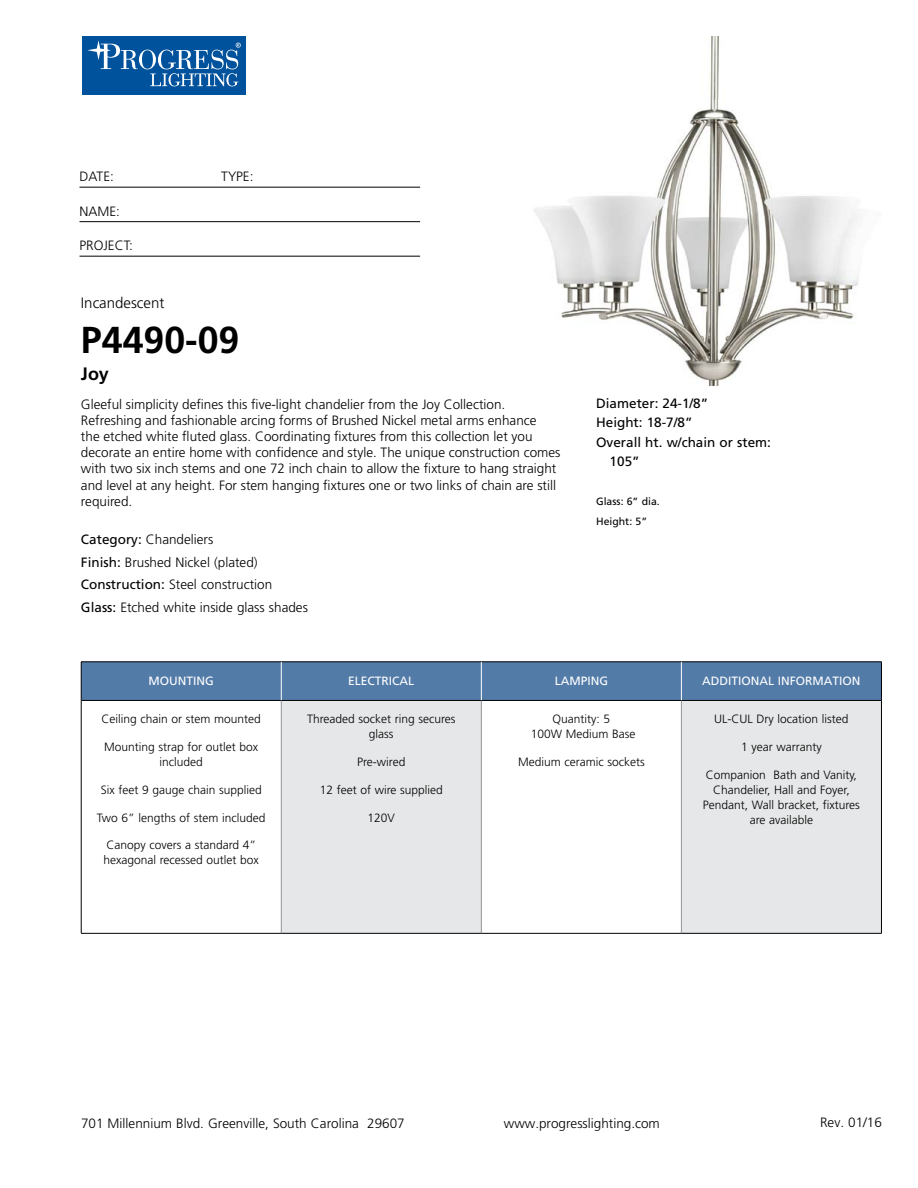
<style>
.page{position:relative;width:918px;height:1188px;background:#fff}
.page>*{position:absolute;margin:0;border:0;box-sizing:border-box;transform-origin:0 0}
.t1{font:700 37.5px "Frutiger";color:#000}
.t2{font:700 18px "Frutiger";color:#000}
.t3{font:300 15px "Frutiger";color:#000}
.t4{font:300 13.5px/16.2px "Frutiger";color:#000}
.t5{font:13.5px "Frutiger";color:#000}
.t6{font:300 12px/15px "Frutiger";color:#000;text-align:center}
.t7{font:12px "Frutiger";color:#fff}
.t8{font:10.5px/19.5px "Frutiger";color:#000}
.s1{font-weight:400}
</style>
<div class="page">
<div style="left:82px;top:36px;width:164px;height:59px;background:#00529c"></div>
<svg style="left:139px;top:50px;width:17px;height:19px"></svg>
<div style="left:142px;top:50px;width:11px;height:19px;background:#00529c;border-radius:50%"></div>
<svg style="left:87px;top:40px;width:51px;height:29px"></svg>
<svg style="left:150px;top:43px;width:91px;height:43px"></svg>
<hr style="left:80px;top:187px;width:340px;height:1px;background:#000">
<hr style="left:80px;top:221px;width:340px;height:1px;background:#000">
<hr style="left:80px;top:256px;width:340px;height:1px;background:#000">
<div style="left:82px;top:663px;width:799px;height:37px;background:#527ba8"></div>
<div style="left:281px;top:700px;width:200px;height:233px;background:#e6e7e8"></div>
<div style="left:681px;top:700px;width:200px;height:233px;background:#e6e7e8"></div>
<hr style="left:281px;top:701px;width:1px;height:232px;background:#939598">
<hr style="left:481px;top:701px;width:1px;height:232px;background:#939598">
<hr style="left:681px;top:701px;width:1px;height:232px;background:#939598">
<hr style="left:81px;top:700px;width:200px;height:1px;background:#000">
<hr style="left:281px;top:700px;width:200px;height:1px;background:#000">
<hr style="left:481px;top:700px;width:200px;height:1px;background:#000">
<hr style="left:681px;top:700px;width:200px;height:1px;background:#000">
<hr style="left:81px;top:933px;width:200px;height:1px;background:#000">
<hr style="left:281px;top:933px;width:200px;height:1px;background:#000">
<hr style="left:481px;top:933px;width:200px;height:1px;background:#000">
<hr style="left:681px;top:933px;width:201px;height:1px;background:#000">
<hr style="left:81px;top:662px;width:200px;height:1px;background:#000">
<hr style="left:81px;top:662px;width:1px;height:38px;background:#000">
<hr style="left:281px;top:662px;width:200px;height:1px;background:#000">
<hr style="left:481px;top:662px;width:200px;height:1px;background:#000">
<hr style="left:681px;top:662px;width:201px;height:1px;background:#000">
<hr style="left:881px;top:662px;width:1px;height:38px;background:#000">
<hr style="left:81px;top:700px;width:1px;height:233px;background:#000">
<hr style="left:881px;top:700px;width:1px;height:233px;background:#000">
<hr style="left:281px;top:662px;width:1px;height:38px;background:#fff">
<hr style="left:681px;top:662px;width:1px;height:38px;background:#fff">
<hr style="left:481px;top:662px;width:1px;height:38px;background:#fff">
<img style="left:533px;top:36px;width:326px;height:349px">
<p class="t4" style="left:80px;top:170px;width:36px">DATE:</p>
<p class="t4" style="left:221px;top:170px;width:34px">TYPE:</p>
<p class="t4" style="left:80px;top:204px;width:42px">NAME:</p>
<p class="t4" style="left:80px;top:239px;width:55px">PROJECT:</p>
<p class="t3" style="left:81px;top:297px;width:85px">Incandescent</p>
<h1 class="t1" style="left:81px;top:327px;width:160px">P4490-09</h1>
<h2 class="t2" style="left:81px;top:368px;width:30px">Joy</h2>
<p class="t4" style="left:81px;top:397px;width:481px">Gleeful simplicity defines this five-light chandelier from the Joy Collection.<br>Refreshing and fashionable arcing forms of Brushed Nickel metal arms enhance<br>the etched white fluted glass. Coordinating fixtures from this collection let you decorate an entire home with confidence and style. The unique construction comes with two six inch stems and one 72 inch chain to allow the fixture to hang straight and level at any height. For stem hanging fixtures one or two links of chain are still required.</p>
<p class="t4" style="left:81px;top:530px;width:228px;line-height:22.5px"><span class="s1">Category:</span> Chandeliers<br><span class="s1">Finish:</span> Brushed Nickel (plated)<br><span class="s1">Construction:</span> Steel construction <span class="s1">Glass:</span> Etched white inside glass shades</p>
<p class="t5" style="left:596px;top:398px;width:114px">Diameter: 24-1/8”</p>
<p class="t5" style="left:596px;top:417px;width:98px">Height: 18-7/8”</p>
<p class="t5" style="left:596px;top:437px;width:176px">Overall ht. w/chain or stem:</p>
<p class="t5" style="left:610px;top:456px;width:32px">105”</p>
<p class="t8" style="left:596px;top:493px;width:65px">Glass: 6” dia.<br>Height: 5”</p>
<p class="t7" style="left:149px;top:676px;width:67px">MOUNTING</p>
<p class="t7" style="left:348px;top:676px;width:68px">ELECTRICAL</p>
<p class="t7" style="left:555px;top:676px;width:55px">LAMPING</p>
<p class="t7" style="left:702px;top:676px;width:160px">ADDITIONAL INFORMATION</p>
<p class="t6" style="left:102px;top:713px;width:161px">Ceiling chain or stem mounted</p>
<p class="t6" style="left:104px;top:740px;width:156px">Mounting strap for outlet box included</p>
<p class="t6" style="left:101px;top:783px;width:163px">Six feet 9 gauge chain supplied</p>
<p class="t6" style="left:97px;top:811px;width:170px">Two 6” lengths of stem included</p>
<p class="t6" style="left:104px;top:839px;width:157px;text-align:left">Canopy covers a standard 4” hexagonal recessed outlet box</p>
<p class="t6" style="left:307px;top:713px;width:150px">Threaded socket ring secures glass</p>
<p class="t6" style="left:357px;top:755px;width:50px">Pre-wired</p>
<p class="t6" style="left:320px;top:783px;width:125px">12 feet of wire supplied</p>
<p class="t6" style="left:368px;top:811px;width:29px">120V</p>
<p class="t6" style="left:714px;top:713px;width:136px">UL-CUL Dry location listed</p>
<p class="t6" style="left:741px;top:740px;width:82px">1 year warranty</p>
<p class="t6" style="left:703px;top:768px;width:159px">Companion Bath and Vanity,<br>Chandelier, Hall and Foyer,<br>Pendant, Wall bracket, fixtures are available</p>
<p class="t6" style="left:531px;top:713px;width:106px">Quantity: 5<br>100W Medium Base</p>
<p class="t6" style="left:518px;top:755px;width:128px">Medium ceramic sockets</p>
<p class="t4" style="left:81px;top:1116px;width:325px">701 Millennium Blvd. Greenville, South Carolina 29607</p>
<p class="t4" style="left:504px;top:1116px;width:158px">www.progresslighting.com</p>
<p class="t4" style="left:820px;top:1115px;width:63px">Rev. 01/16</p>
</div>
